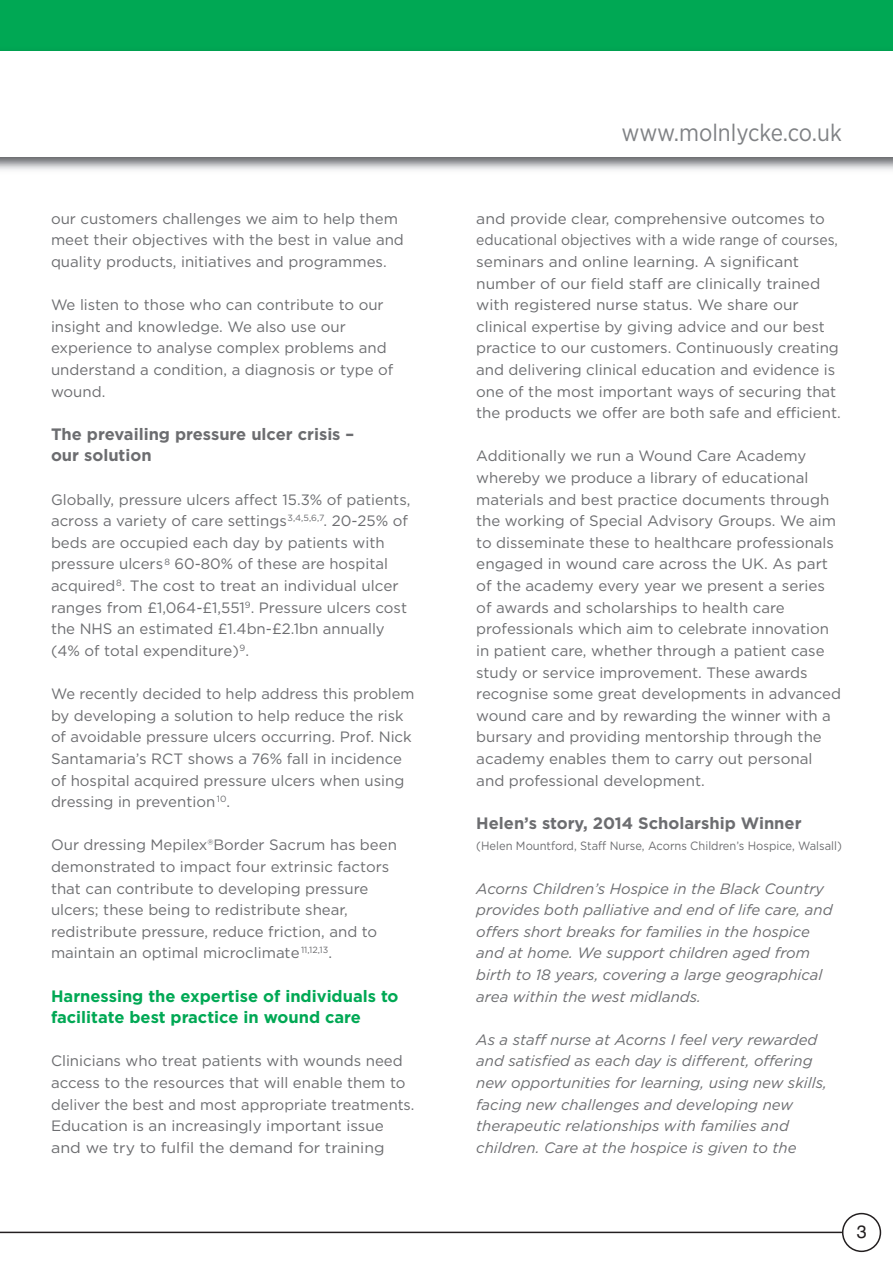
<style>
.page{position:relative;width:893px;height:1263px;background:#fff}
.page>*{position:absolute;margin:0;border:0;box-sizing:border-box;transform-origin:0 0}
.t1{font:24px "Gotham Narrow";color:#808285}
.t2{font:18px "Helvetica";color:#231f20}
.t3{font:700 16.5px/21.6px "Gotham";color:#6c6d70}
.t4{font:700 16.5px/21.6px "Gotham";color:#00a854}
.t5{font:15px/21.6px "Gotham";color:#6c6d70}
.t6{font:italic 15px/21.6px "Gotham";color:#6c6d70}
.t7{font:15px/21.6px "Gotham";color:#6c6d70;scale:1.05 1}
.t8{font:12px "Gotham";color:#6c6d70;scale:.93 1}
</style>
<div class="page">
<div style="left:0;top:0;width:893px;height:67px;background:#00a854"></div>
<div style="left:0;top:51px;width:893px;height:105px;background:#fff"></div>
<svg style="left:842px;top:1213px;width:39px;height:39px"></svg>
<hr style="left:0;top:1231px;width:842px;height:2px;background:#231f20">
<p class="t5" style="left:51px;top:209px;width:354px">our customers challenges we aim to help them meet their objectives with the best in value and quality products, initiatives and programmes.</p>
<p class="t5" style="left:51px;top:295px;width:344px">We listen to those who can contribute to our insight and knowledge. We also use our experience to analyse complex problems and understand a condition, a diagnosis or type of wound.</p>
<p class="t3" style="left:51px;top:425px;width:305px">The prevailing pressure ulcer crisis – our solution</p>
<p class="t5" style="left:51px;top:490px;width:361px">Globally, pressure ulcers affect 15.3% of patients, across a variety of care settings<sup>3,4,5,6,7</sup>. 20-25% of beds are occu pied each day by patients with pressure ulcers <sup>8</sup> 60-80% of these are hospital acquired<sup>8</sup>. The cost to treat an individual ulcer ranges from £1,064-£1,551<sup>9</sup>. Pressure ulcers cost the NHS an estimated £1.4bn-£2.1bn annually (4% of total expenditure)<sup>9</sup>.</p>
<p class="t5" style="left:51px;top:684px;width:365px">We recently decided to help address this problem by developing a solution to help reduce the risk of avoidable pressure ulcers occurring. Prof. Nick Santamaria’s RCT shows a 76% fall in incidence of hospital acquired pressure ulcers when using dressing in prevention <sup>10</sup>.</p>
<p class="t5" style="left:51px;top:835px;width:347px">Our dressing Mepilex®Border Sacrum has been demonstrated to impact four extrinsic factors that can contribute to developing pressure ulcers; these being to redistribute shear, redistribute pressure, reduce friction, and to maintain an optimal microclimate <sup>11,12,13</sup>.</p>
<p class="t4" style="left:51px;top:986px;width:349px">Harnessing the expertise of individuals to facilitate best practice in wound care</p>
<p class="t5" style="left:51px;top:1051px;width:365px">Clinicians who treat patients with wounds need access to the resources that will enable them to deliver the best and most appropriate treatments.<br>Education is an increasingly important issue and we try to fulfil the demand for training</p>
<h1 class="t1" style="left:622px;top:124px;width:222px">www.molnlycke.co.uk</h1>
<p class="t7" style="left:476px;top:209px;width:349px">and provide clear, comprehensive outcomes to educational objectives with a wide range of courses, seminars and online learning. A significant number of our field staff are clinically trained with registered nurse status. We share our clinical expertise by giving advice and our best practice to our customers. Continuously creating and delivering clinical education and evidence is one of the most important ways of securing that the products we offer are both safe and efficient.</p>
<p class="t5" style="left:476px;top:447px;width:366px">Additionally we run a Wound Care Academy whereby we produce a library of educational materials and best practice documents through the working of Special Advisory Groups. We aim to disseminate these to healthcare professionals engaged in wound care across the UK. As part of the academy every year we present a series of awards and scholarships to health care professionals which aim to celebrate innovation in patient care, whether through a patient case study or service improvement. These awards recognise some great developments in advanced wound care and by rewarding the winner with a bursary and providing mentorship through the academy enables them to carry out personal and professional development.</p>
<p class="t3" style="left:476px;top:813px;width:327px">Helen’s story, 2014 Scholarship Winner</p>
<p class="t8" style="left:476px;top:842px;width:395px">(Helen Mountford, Staff Nurse, Acorns Children’s Hospice, Walsall)</p>
<p class="t6" style="left:476px;top:879px;width:358px">Acorns Children’s Hospice in the Black Country provides both palliative and end of life care, and offers short breaks for families in the hospice and at home. We support children aged from birth to 18 years, covering a large geographical area within the west midlands.</p>
<p class="t6" style="left:476px;top:1030px;width:352px">As a staff nurse at Acorns I feel very rewarded and satisfied as each day is different, offering new opportunities for learning, using new skills, facing new challenges and developing new therapeutic relationships with families and children. Care at the hospice is given to the</p>
<p class="t2" style="left:857px;top:1221px;width:12px">3</p>
</div>
